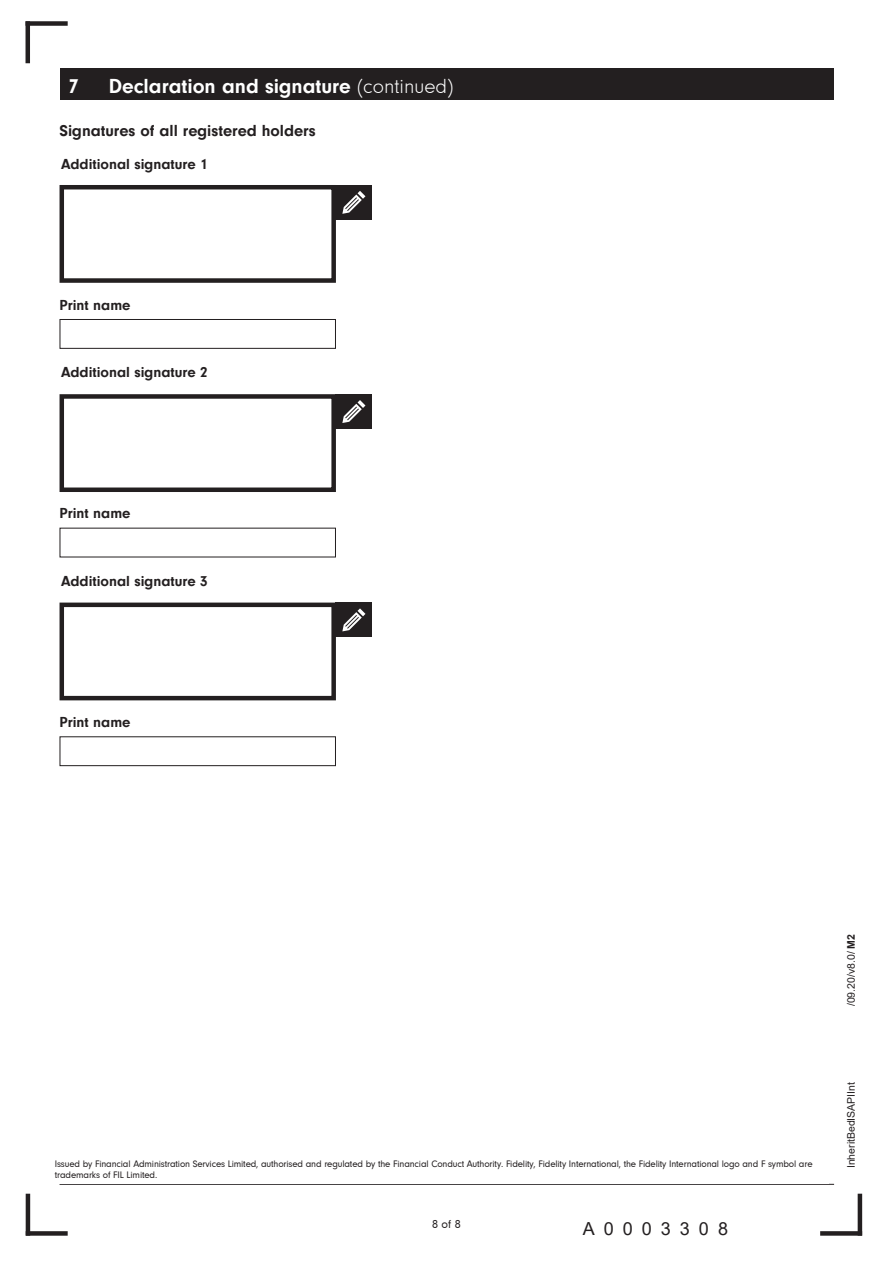
<style>
.page{position:relative;width:893px;height:1263px;background:#fff}
.page>*{position:absolute;margin:0;border:0;box-sizing:border-box;transform-origin:0 0}
.t1{font:700 21px "Neuzeit Gro";color:#fff}
.t2{font:18px "Arial";letter-spacing:.5em;color:#231f20}
.t3{font:700 16.5px "Neuzeit Gro";color:#231f20}
.t4{font:700 15px "Neuzeit Gro";color:#231f20}
.t5{font:12px "Neuzeit Gro";color:#231f20}
.t6{font:10.5px "Arial";color:#231f20}
.t7{font:9.75px/10.5px "Neuzeit Gro";letter-spacing:-.015em;color:#231f20}
.s1{font-weight:300}
.s2{font-weight:700}
</style>
<div class="page">
<div style="left:26px;top:21px;width:42px;height:5px;background:#231f20"></div>
<hr style="left:26px;top:21px;width:4px;height:42px;background:#231f20">
<div style="left:820px;top:1231px;width:42px;height:5px;background:#231f20"></div>
<hr style="left:858px;top:1194px;width:4px;height:41px;background:#231f20">
<hr style="left:26px;top:1194px;width:4px;height:42px;background:#231f20">
<div style="left:26px;top:1231px;width:42px;height:5px;background:#231f20"></div>
<hr style="left:60px;top:1184px;width:774px;height:1px;background:#231f20">
<svg style="left:833px;top:68px;width:1px;height:32px"></svg>
<div style="left:60px;top:68px;width:773px;height:32px;background:#231f20"></div>
<div style="left:60px;top:185px;width:276px;height:98px;border:4px solid #231f20"></div>
<div style="left:336px;top:185px;width:36px;height:35px;background:#231f20"></div>
<svg style="left:342px;top:191px;width:23px;height:23px"></svg>
<div style="left:60px;top:394px;width:276px;height:98px;border:4px solid #231f20"></div>
<div style="left:336px;top:394px;width:36px;height:35px;background:#231f20"></div>
<svg style="left:342px;top:400px;width:23px;height:23px"></svg>
<div style="left:60px;top:603px;width:276px;height:97px;border:4px solid #231f20"></div>
<div style="left:336px;top:603px;width:36px;height:34px;background:#231f20"></div>
<svg style="left:342px;top:608px;width:23px;height:23px"></svg>
<div style="left:60px;top:319px;width:276px;height:30px;border:1px solid #231f20"></div>
<div style="left:60px;top:736px;width:276px;height:30px;border:1px solid #231f20"></div>
<p class="t1" style="left:69px;top:75px;width:12px">7</p>
<p class="t1" style="left:109px;top:75px;width:346px">Declaration and signature <span class="s1">(continued)</span></p>
<p class="t3" style="left:60px;top:122px;width:258px">Signatures of all registered holders</p>
<p class="t4" style="left:61px;top:155px;width:148px">Additional signature 1</p>
<p class="t4" style="left:60px;top:296px;width:73px">Print name</p>
<p class="t4" style="left:61px;top:364px;width:148px">Additional signature 2</p>
<p class="t4" style="left:60px;top:505px;width:73px">Print name</p>
<p class="t4" style="left:61px;top:573px;width:148px">Additional signature 3</p>
<p class="t4" style="left:60px;top:714px;width:73px">Print name</p>
<p class="t7" style="left:55px;top:1159px;width:759px">Issued by Financial Administration Services Limited, authorised and regulated by the Financial Conduct Authority. Fidelity, Fidelity International, the Fidelity International logo and F symbol are trademarks of FIL Limited.</p>
<p class="t5" style="left:432px;top:1217px;width:30px">8 of 8</p>
<p class="t2" style="left:583px;top:1216px;width:147px">A0003308</p>
<p class="t6" style="left:844px;top:1006px;width:74px;rotate:-90deg">/09.20/v8.0/ <span class="s2">M2</span></p>
<p class="t6" style="left:844px;top:1168px;width:88px;rotate:-90deg">InheritBedISAPIInt</p>
</div>
